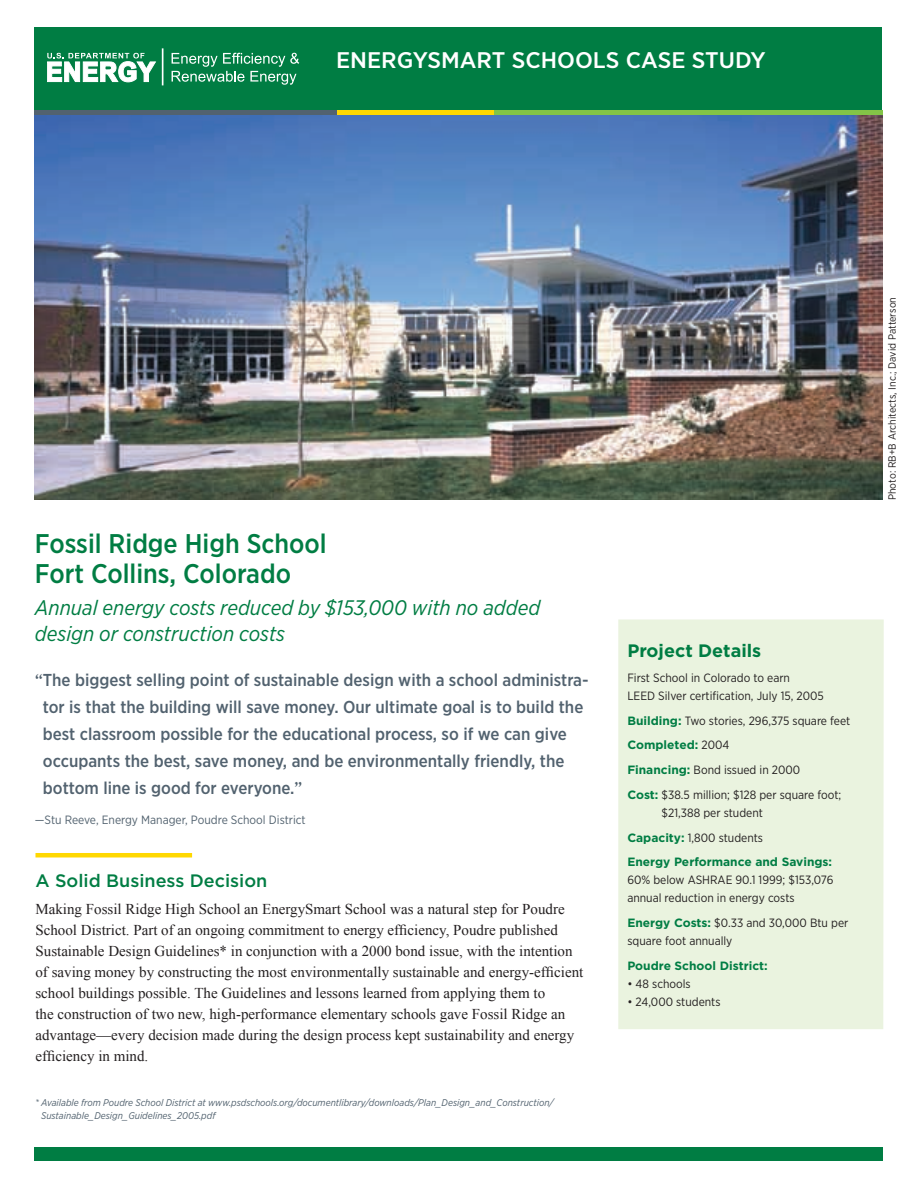
<style>
.page{position:relative;width:918px;height:1188px;background:#fff}
.page>*{position:absolute;margin:0;border:0;box-sizing:border-box;transform-origin:0 0}
.Heading_GN18_20M_GR{font:500 27px/30px "Gotham Narrow";color:#007d43}
.t1{font:500 22.65px "Gotham Narrow";color:#fff;scale:1.1 1}
.SubHead_G_12_15M_GR{font:italic 21px/25.5px "Gotham Narrow";color:#007d43}
.Sub_w_rule_2_column{font:500 18px "Gotham";color:#007d43}
.SubHead_G_12_15M_GR-2{font:700 18px "Gotham";color:#007d43}
.Quote_Caption_GN12_1{font:500 17.25px/27px "Gotham Narrow";color:#52626f}
.Body_TIMES_10_14{font:15px/21px "Times New Roman";color:#231f20}
.t2{font:12px/18px "Gotham Narrow";color:#231f20}
.Caption_GN_8_10_gray{font:12px "Gotham Narrow";color:#52626f}
.t3{font:700 12px "Gotham";color:#007d43}
.t4{font:10.5px "Gotham Narrow";color:#231f20}
.Caption_GN_8_10_gray-2{font:italic 9.75px/13.5px "Gotham Narrow";color:#52626f}
.s1{font-family:"Goudy Old Style T";font-weight:700}
.s2{font-family:"Gotham";font-weight:700;color:#007d43}
.s3{font-family:"Gotham Narrow";font-weight:400;color:#231f20}
</style>
<div class="page">
<img style="left:34px;top:115px;width:848px;height:385px">
<hr style="left:35px;top:853px;width:157px;height:4px;background:#ffd801">
<div style="left:34px;top:27px;width:848px;height:84px;background:#007d43"></div>
<div style="left:34px;top:1148px;width:849px;height:13px;background:#007d43"></div>
<div style="left:34px;top:110px;width:311px;height:5px;background:#52626f"></div>
<div style="left:338px;top:110px;width:156px;height:5px;background:#ffd801"></div>
<div style="left:494px;top:110px;width:388px;height:5px;background:#83c447"></div>
<div style="left:618px;top:620px;width:266px;height:409px;background:#eaf3df"></div>
<svg style="left:172px;top:53px;width:127px;height:32px"></svg>
<hr style="left:162px;top:48px;width:1px;height:37px;background:#fff">
<svg style="left:47px;top:53px;width:109px;height:29px"></svg>
<p class="t1" style="left:336px;top:46px;width:392px">ENERGYSMART SCHOOLS CASE STUDY</p>
<p class="Heading_GN18_20M_GR" style="left:35px;top:528px;width:293px">Fossil Ridge High School<br>Fort Collins, Colorado</p>
<p class="SubHead_G_12_15M_GR" style="left:35px;top:595px;width:507px">Annual energy costs reduced by $153,000 with no added design or construction costs</p>
<p class="Quote_Caption_GN12_1" style="left:43px;top:666px;width:547px;text-indent:-8px"><span class="s1">“</span>The biggest selling point of sustainable design with a school administra&shy;tor is that the building will save money. Our ultimate goal is to build the best classroom possible for the educational process, so if we can give occupants the best, save money, and be environmentally friendly, the bottom line is good for everyone.<span class="s1">”</span></p>
<p class="Caption_GN_8_10_gray" style="left:35px;top:812px;width:272px">—Stu Reeve, Energy Manager, Poudre School District</p>
<p class="Sub_w_rule_2_column" style="left:35px;top:869px;width:233px">A Solid Business Decision</p>
<p class="Body_TIMES_10_14" style="left:35px;top:899px;width:549px">Making Fossil Ridge High School an EnergySmart School was a natural step for Poudre School District. Part of an ongoing commitment to energy efficiency, Poudre published Sustainable Design Guidelines* in conjunction with a 2000 bond issue, with the intention of saving money by constructing the most environmentally sustainable and energy-efficient school buildings possible. The Guidelines and lessons learned from applying them to<br>the construction of two new, high-performance elementary schools gave Fossil Ridge an advantage—every decision made during the design process kept sustainability and energy efficiency in mind.</p>
<p class="Caption_GN_8_10_gray-2" style="left:41px;top:1096px;width:514px;text-indent:-6px">* Available from Poudre School District at www.psdschools.org/documentlibrary/downloads/Plan_Design_and_Construction/<br>Sustainable_Design_Guidelines_2005.pdf</p>
<p class="t4" style="left:886px;top:500px;width:205px;rotate:-90deg">Photo: RB+B Architects, Inc.; David Patterson</p>
<p class="SubHead_G_12_15M_GR-2" style="left:627px;top:640px;width:135px">Project Details</p>
<p class="t2" style="left:627px;top:669px;width:198px">First School in Colorado to earn<br>LEED Silver certification, July 15, 2005</p>
<p class="t2" style="left:627px;top:711px;width:225px"><span class="s2">Building:</span> Two stories, 296,375 square feet</p>
<p class="t3" style="left:627px;top:738px;width:104px">Completed: <span class="s3">2004</span></p>
<p class="t2" style="left:627px;top:761px;width:174px"><span class="s2">Financing:</span> Bond issued in 2000</p>
<p class="t2" style="left:662px;top:786px;width:181px;text-indent:-34px"><span class="s2">Cost:</span> $38.5 million; $128 per square foot; $21,388 per student</p>
<p class="t2" style="left:627px;top:828px;width:137px"><span class="s2">Capacity:</span> 1,800 students</p>
<p class="t2" style="left:627px;top:853px;width:208px;text-align:justify"><span class="s2">Energy Performance and Savings:<br></span>60% below ASHRAE 90.1 1999; $153,076 annual reduction in energy costs</p>
<p class="t2" style="left:627px;top:914px;width:223px"><span class="s2">Energy Costs:</span> $0.33 and 30,000 Btu per square foot annually</p>
<p class="t3" style="left:627px;top:958px;width:142px">Poudre School District:</p>
<p class="t2" style="left:627px;top:975px;width:65px">• 48 schools</p>
<p class="t2" style="left:627px;top:993px;width:95px">• 24,000 students</p>
</div>
